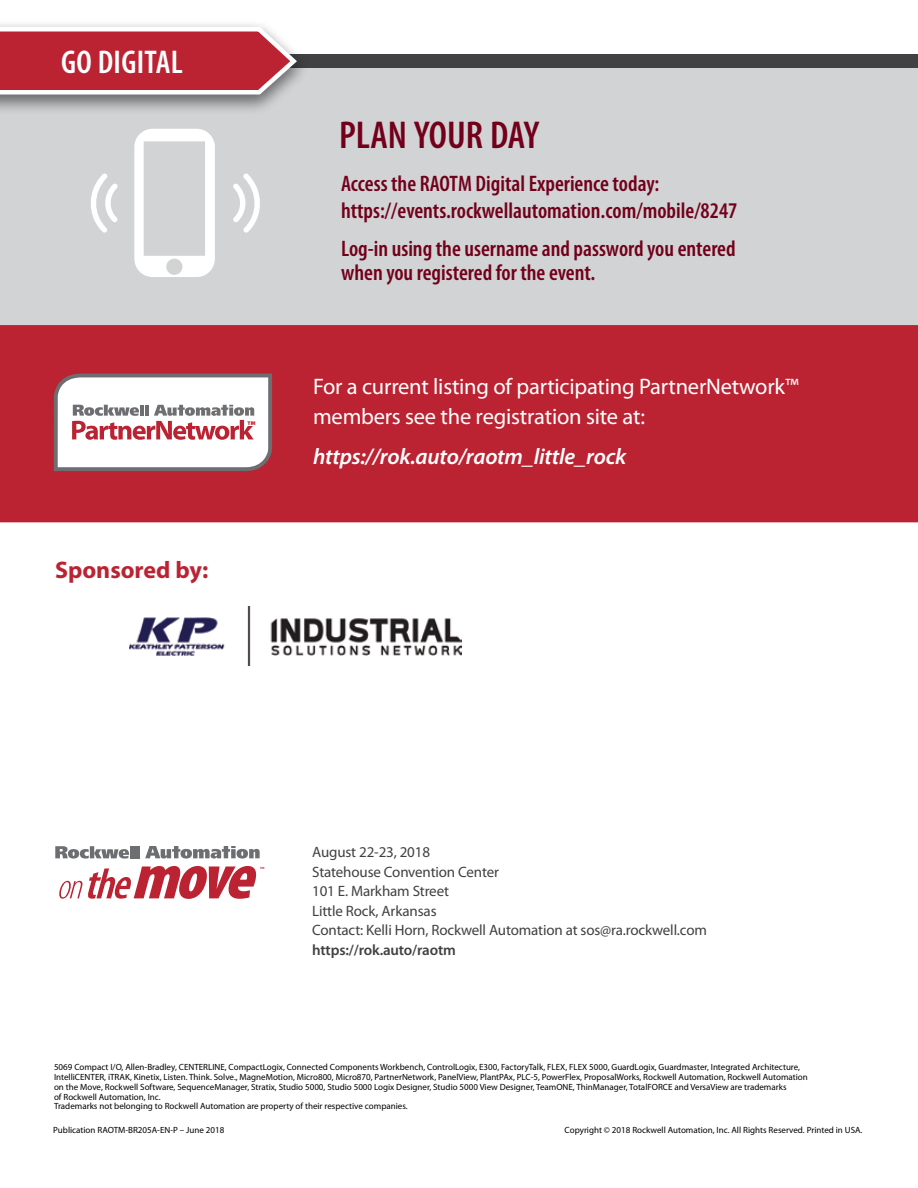
<style>
.page{position:relative;width:918px;height:1188px;background:#fff}
.page>*{position:absolute;margin:0;border:0;box-sizing:border-box;transform-origin:0 0}
.t1{font:600 condensed 39px "Myriad Pro";letter-spacing:-.005em;color:#72001a}
.t2{font:600 condensed 33px "Myriad Pro";letter-spacing:.01em;color:#fff}
.t3{font:700 24px "Myriad Pro";color:#bb2332}
.t4{font:600 condensed 22.5px/27px "Myriad Pro";color:#72001a}
.t5{font:22.5px/30px "Myriad Pro";letter-spacing:-.01em;color:#fff}
.t6{font:italic 600 22.5px "Myriad Pro";letter-spacing:-.01em;color:#fff}
.t7{font:15px/19.5px "Myriad Pro";letter-spacing:-.01em;color:#414042}
.t8{font:600 15px "Myriad Pro";letter-spacing:-.01em;color:#414042}
.t9{font:9px/9.8px "Myriad Pro";color:#000}
.t10{font:7.5px "Myriad Pro";color:#bb2332}
</style>
<div class="page">
<div style="left:0;top:61px;width:918px;height:267px;background:#d1d3d4"></div>
<div style="left:0;top:325px;width:918px;height:197px;background:#bb2332"></div>
<svg style="left:145px;top:846px;width:115px;height:13px"></svg>
<svg style="left:55px;top:846px;width:74px;height:13px"></svg>
<hr style="left:130px;top:846px;width:4px;height:12px;background:#6d6e71">
<hr style="left:136px;top:846px;width:4px;height:12px;background:#6d6e71">
<svg style="left:59px;top:866px;width:198px;height:33px"></svg>
<svg style="left:54px;top:374px;width:218px;height:97px"></svg>
<div style="left:0;top:54px;width:918px;height:14px;background:#414042"></div>
<div style="left:0;top:19px;width:310px;height:97px;background:#000;opacity:.5"></div>
<svg style="left:0;top:25px;width:300px;height:72px;background:#c3525d"></svg>
<svg style="left:134px;top:129px;width:81px;height:148px"></svg>
<svg style="left:233px;top:173px;width:27px;height:60px"></svg>
<svg style="left:91px;top:173px;width:27px;height:60px"></svg>
<img style="left:130px;top:607px;width:331px;height:58px">
<h2 class="t2" style="left:61px;top:42px;width:123px">GO DIGITAL</h2>
<h3 class="t3" style="left:55px;top:555px;width:155px">Sponsored by:</h3>
<h1 class="t1" style="left:339px;top:111px;width:202px">PLAN YOUR DAY</h1>
<h3 class="t4" style="left:341px;top:170px;width:398px">Access the RAOTM Digital Experience today: https://events.rockwellautomation.com/mobile/8247</h3>
<h3 class="t4" style="left:341px;top:236px;width:396px;line-height:24px">Log-in using the username and password you entered when you registered for the event.</h3>
<h3 class="t5" style="left:313px;top:372px;width:487px">For a current listing of participating PartnerNetwork™ members see the registration site at:</h3>
<h3 class="t6" style="left:313px;top:442px;width:315px">https://rok.auto/raotm_little_rock</h3>
<p class="t10" style="left:260px;top:865px;width:6px">™</p>
<h3 class="t7" style="left:312px;top:842px;width:396px">August 22-23, 2018<br>Statehouse Convention Center<br>101 E. Markham Street<br>Little Rock, Arkansas<br>Contact: Kelli Horn, Rockwell Automation at sos@ra.rockwell.com</h3>
<h3 class="t8" style="left:312px;top:940px;width:145px">https://rok.auto/raotm</h3>
<p class="t9" style="left:54px;top:1062px;width:755px">5069 Compact I/O, Allen-Bradley, CENTERLINE, CompactLogix, Connected Components Workbench, ControlLogix, E300, FactoryTalk, FLEX, FLEX 5000, GuardLogix, Guardmaster, Integrated Architecture, IntelliCENTER, iTRAK, Kinetix, Listen. Think. Solve., MagneMotion, Micro800, Micro870, PartnerNetwork, PanelView, PlantPAx, PLC-5, PowerFlex, ProposalWorks, Rockwell Automation, Rockwell Automation on the Move, Rockwell Software, SequenceManager, Stratix, Studio 5000, Studio 5000 Logix Designer, Studio 5000 View Designer, TeamONE, ThinManager, TotalFORCE and VersaView are trademarks<br>of Rockwell Automation, Inc.<br>Trademarks not belonging to Rockwell Automation are property of their respective companies.</p>
<p class="t9" style="left:53px;top:1125px;width:173px">Publication RAOTM-BR205A-EN-P – June 2018</p>
<p class="t9" style="left:565px;top:1125px;width:299px">Copyright © 2018 Rockwell Automation, Inc. All Rights Reserved. Printed in USA.</p>
</div>
